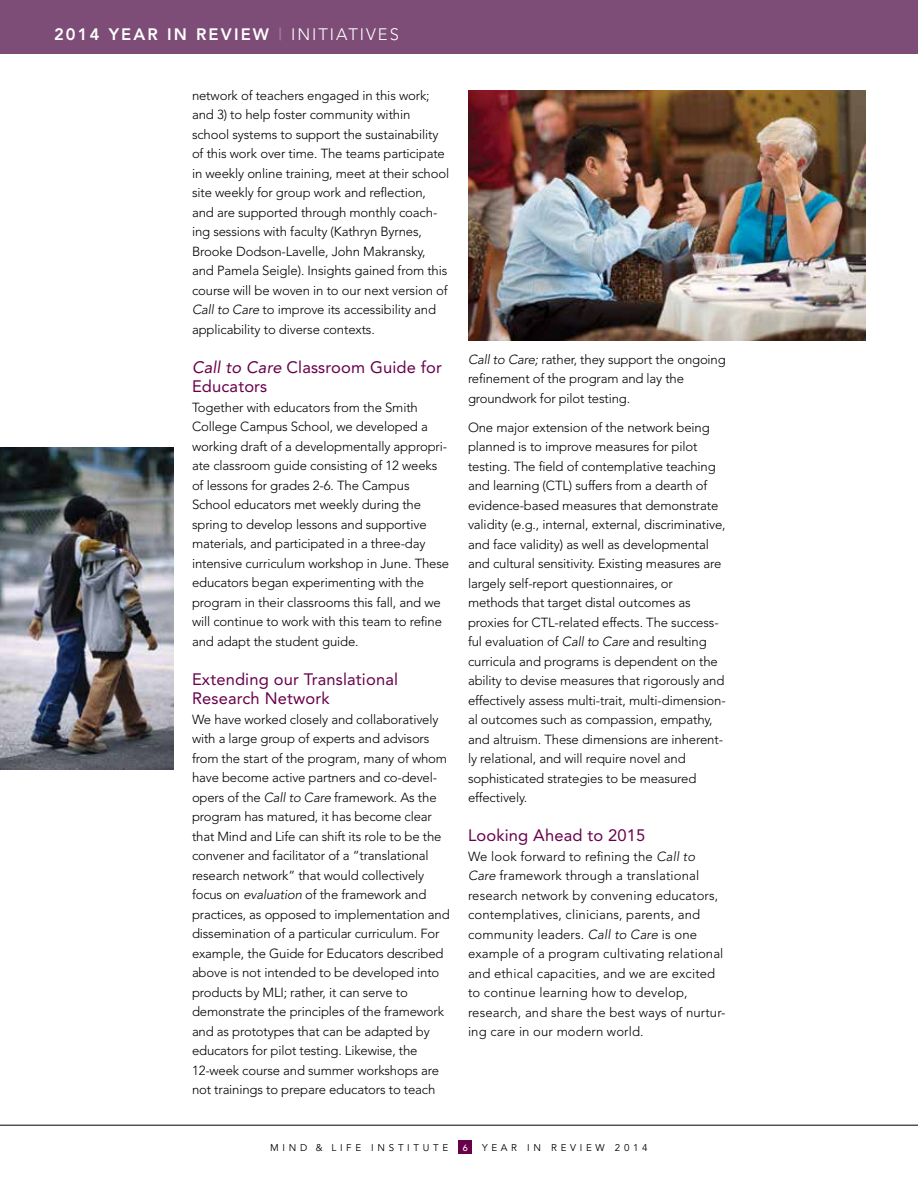
<style>
.page{position:relative;width:918px;height:1188px;background:#fff}
.page>*{position:absolute;margin:0;border:0;box-sizing:border-box;transform-origin:0 0}
.t1{font:16.5px/19.5px "Avenir";letter-spacing:.01em;color:#68004a}
.t2{font:800 16.5px "Avenir";letter-spacing:.13em;color:#fff}
.t3{font:300 13.2px/19.5px "Avenir";letter-spacing:-.01em;color:#000}
.t4{font:300 13.2px/19.5px "Avenir";letter-spacing:.01em;color:#000}
.t5{font:9.75px "Avenir";letter-spacing:.38em;color:#000}
.t6{font:500 9px "Avenir";color:#fff}
.s1{color:#a57094}
.s2{font-weight:300}
.s3{font-style:italic}
</style>
<div class="page">
<hr style="left:0;top:1125px;width:918px;height:1px;background:#000">
<div style="left:459px;top:1141px;width:13px;height:13px;background:#68004a"></div>
<div style="left:0;top:0;width:918px;height:54px;background:#7d4d77"></div>
<img style="left:468px;top:90px;width:397px;height:250px">
<img style="left:0;top:448px;width:174px;height:322px">
<p class="t2" style="left:54px;top:24px;width:346px">2014 YEAR IN REVIEW <span class="s1">|</span> <span class="s2">INITIATIVES</span></p>
<p class="t3" style="left:192px;top:86px;width:259px">network of teachers engaged in this work; and 3) to help foster community within school systems to support the sustainability of this work over time. The teams participate in weekly online training, meet at their school site weekly for group work and reflection, and are supported through monthly coach&shy;ing sessions with faculty (Kathryn Byrnes, Brooke Dodson-Lavelle, John Makransky, and Pamela Seigle). Insights gained from this course will be woven in to our next version of <span class="s3">Call to Care</span> to improve its accessibility and applicability to diverse contexts.</p>
<p class="t1" style="left:192px;top:357px;width:252px"><span class="s3">Call to Care</span> Classroom Guide for<br>Educators</p>
<p class="t3" style="left:192px;top:398px;width:259px">Together with educators from the Smith College Campus School, we developed a working draft of a developmentally appropri&shy;ate classroom guide consisting of 12 weeks of lessons for grades 2-6. The Campus School educators met weekly during the spring to develop lessons and supportive materials, and participated in a three-day intensive curriculum workshop in June. These educators began experimenting with the program in their classrooms this fall, and we will continue to work with this team to refine and adapt the student guide.</p>
<p class="t1" style="left:192px;top:669px;width:208px">Extending our Translational<br>Research Network</p>
<p class="t3" style="left:192px;top:710px;width:259px">We have worked closely and collaboratively with a large group of experts and advisors from the start of the program, many of whom have become active partners and co-devel&shy;opers of the <span class="s3">Call to Care</span> framework. As the program has matured, it has become clear that Mind and Life can shift its role to be the convener and facilitator of a “translational research network” that would collectively focus on <span class="s3">evaluation</span> of the framework and practices, as opposed to implementation and dissemination of a particular curriculum. For example, the Guide for Educators described above is not intended to be developed into products by MLI; rather, it can serve to demonstrate the principles of the framework and as prototypes that can be adapted by educators for pilot testing. Likewise, the 12-week course and summer workshops are not trainings to prepare educators to teach</p>
<p class="t3" style="left:468px;top:349px;width:259px"><span class="s3">Call to Care;</span> rather, they support the ongoing refinement of the program and lay the groundwork for pilot testing.</p>
<p class="t3" style="left:468px;top:418px;width:259px">One major extension of the network being planned is to improve measures for pilot testing. The field of contemplative teaching and learning (CTL) suffers from a dearth of evidence-based measures that demonstrate validity (e.g., internal, external, discriminative, and face validity) as well as developmental and cultural sensitivity. Existing measures are largely self-report questionnaires, or methods that target distal outcomes as proxies for CTL-related effects. The success&shy;ful evaluation of <span class="s3">Call to Care</span> and resulting curricula and programs is dependent on the ability to devise measures that rigorously and effectively assess multi-trait, multi-dimension&shy;al outcomes such as compassion, empathy, and altruism. These dimensions are inherent&shy;ly relational, and will require novel and sophisticated strategies to be measured effectively.</p>
<p class="t1" style="left:468px;top:826px;width:179px">Looking Ahead to 2015</p>
<p class="t4" style="left:468px;top:847px;width:259px">We look forward to refining the <span class="s3">Call to Care</span> framework through a translational research network by convening educators, contemplatives, clinicians, parents, and community leaders. <span class="s3">Call to Care</span> is one example of a program cultivating relational and ethical capacities, and we are excited to continue learning how to develop, research, and share the best ways of nurtur&shy;ing care in our modern world.</p>
<p class="t5" style="left:270px;top:1142px;width:180px">MIND &amp; LIFE INSTITUTE</p>
<p class="t6" style="left:463px;top:1142px;width:7px">6</p>
<p class="t5" style="left:482px;top:1142px;width:167px">YEAR IN REVIEW 2014</p>
</div>
